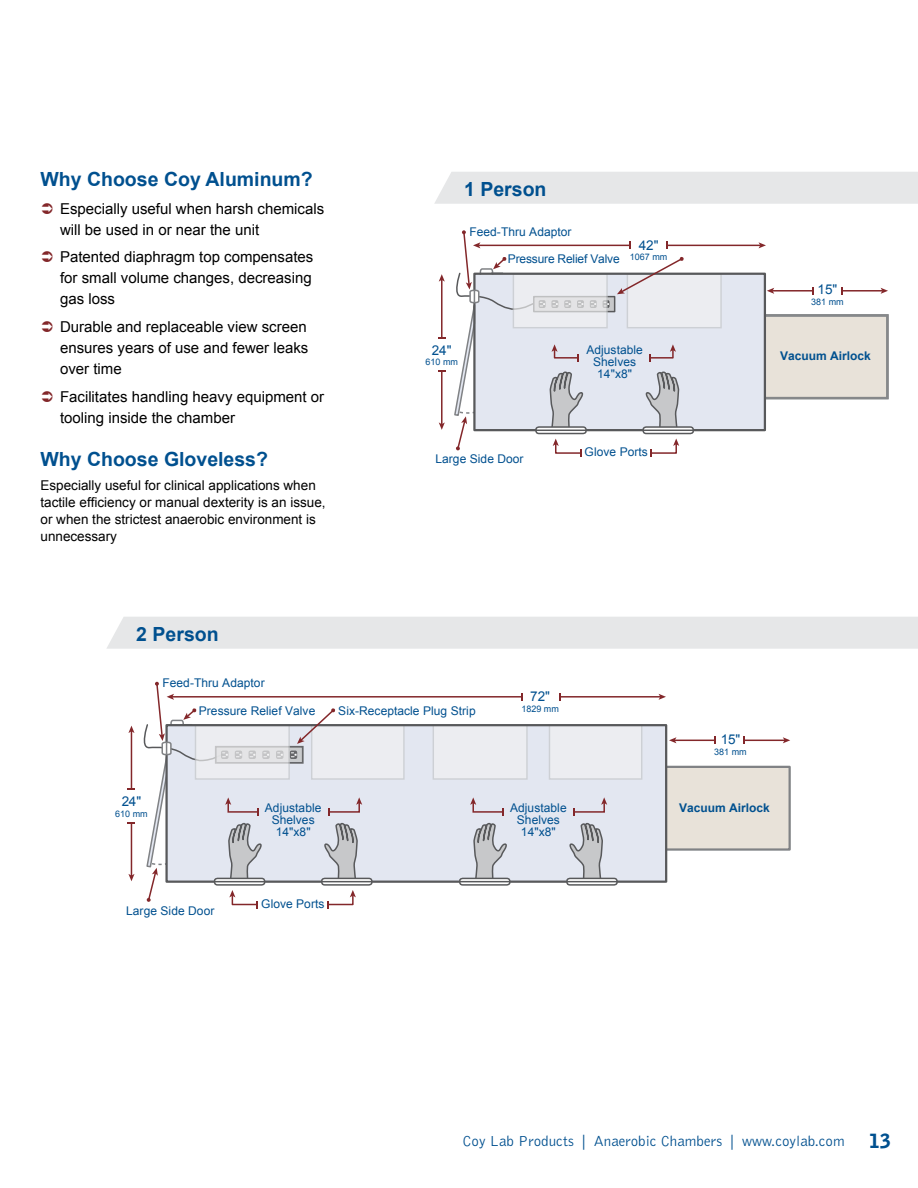
<style>
.page{position:relative;width:918px;height:1188px;background:#fff}
.page>*{position:absolute;margin:0;border:0;box-sizing:border-box;transform-origin:0 0}
.t1{font:700 19.5px "Arial";color:#00508f}
.t2{font:900 19.5px "Bell Gothic";color:#00508f}
.t3{font:15px/21px "Arial";color:#000}
.t4{font:300 15px "Bell Gothic";color:#00508f}
.t5{font:13.5px/17.2px "Arial";color:#000}
.t6{font:13.5px "Arial";letter-spacing:-.01em;color:#00508f}
.t7{font:12px/12px "Arial";letter-spacing:.005em;color:#00508f;text-align:center}
.t8{font:700 12px "Arial";color:#00508f}
.t9{font:12px "Arial";letter-spacing:-.015em;color:#00508f}
.t10{font:9px "Arial";color:#00508f}
</style>
<div class="page">
<div style="left:434px;top:172px;width:484px;height:32px;background:#e6e7e8"></div>
<div style="left:107px;top:617px;width:811px;height:32px;background:#e6e7e8"></div>
<div style="left:763px;top:315px;width:124px;height:83px;background:#e8e2d9"></div>
<div style="left:762px;top:314px;width:127px;height:85px;border:2px solid #86888a"></div>
<div style="left:474px;top:274px;width:291px;height:156px;background:#e3e7f1"></div>
<hr style="left:478px;top:245px;width:152px;height:1px;background:#83272a">
<hr style="left:667px;top:245px;width:94px;height:1px;background:#83272a">
<svg style="left:759px;top:242px;width:7px;height:6px"></svg>
<svg style="left:608px;top:299px;width:4px;height:10px"></svg>
<div style="left:533px;top:296px;width:82px;height:16px;border:2px solid #58595b"></div>
<div style="left:627px;top:274px;width:94px;height:54px;background:#f1f1f2"></div>
<div style="left:627px;top:273px;width:95px;height:55px;border:1px solid #c4c6c8"></div>
<hr style="left:772px;top:290px;width:41px;height:2px;background:#83272a">
<svg style="left:767px;top:288px;width:7px;height:6px"></svg>
<svg style="left:812px;top:287px;width:2px;height:7px"></svg>
<hr style="left:842px;top:290px;width:41px;height:2px;background:#83272a">
<svg style="left:881px;top:288px;width:7px;height:6px"></svg>
<hr style="left:441px;top:371px;width:2px;height:54px;background:#83272a">
<svg style="left:439px;top:422px;width:6px;height:8px"></svg>
<hr style="left:441px;top:279px;width:2px;height:59px;background:#83272a">
<svg style="left:439px;top:274px;width:6px;height:8px"></svg>
<svg style="left:596px;top:296px;width:10px;height:17px"></svg>
<div style="left:513px;top:273px;width:95px;height:55px;border:1px solid #c4c6c8"></div>
<div style="left:473px;top:273px;width:293px;height:158px;border:2px solid #58595b"></div>
<svg style="left:649px;top:344px;width:27px;height:17px"></svg>
<svg style="left:642px;top:371px;width:53px;height:86px"></svg>
<hr style="left:643px;top:430px;width:50px;height:1px;background:#58595b">
<svg style="left:617px;top:257px;width:67px;height:37px"></svg>
<svg style="left:454px;top:230px;width:142px;height:227px"></svg>
<div style="left:665px;top:767px;width:125px;height:83px;background:#e8e2d9"></div>
<div style="left:664px;top:766px;width:127px;height:85px;border:2px solid #808285"></div>
<div style="left:167px;top:725px;width:499px;height:157px;background:#e3e7f1"></div>
<hr style="left:172px;top:696px;width:350px;height:2px;background:#83272a">
<hr style="left:560px;top:696px;width:101px;height:2px;background:#83272a">
<svg style="left:659px;top:694px;width:7px;height:6px"></svg>
<svg style="left:470px;top:797px;width:34px;height:19px"></svg>
<svg style="left:290px;top:749px;width:11px;height:12px"></svg>
<div style="left:215px;top:746px;width:89px;height:18px;border:2px solid #58595b"></div>
<svg style="left:290px;top:751px;width:7px;height:8px"></svg>
<svg style="left:291px;top:752px;width:6px;height:5px"></svg>
<hr style="left:674px;top:740px;width:41px;height:1px;background:#83272a">
<svg style="left:669px;top:737px;width:7px;height:6px"></svg>
<hr style="left:744px;top:740px;width:41px;height:1px;background:#83272a">
<svg style="left:783px;top:737px;width:7px;height:6px"></svg>
<svg style="left:269px;top:746px;width:19px;height:18px"></svg>
<div style="left:195px;top:724px;width:95px;height:56px;border:1px solid #c4c6c8"></div>
<div style="left:433px;top:725px;width:94px;height:54px;background:#f1f1f2"></div>
<div style="left:433px;top:724px;width:95px;height:56px;border:1px solid #c4c6c8"></div>
<div style="left:312px;top:725px;width:92px;height:54px;background:#f1f1f2"></div>
<div style="left:311px;top:724px;width:94px;height:56px;border:1px solid #c4c6c8"></div>
<div style="left:549px;top:725px;width:93px;height:54px;background:#f1f1f2"></div>
<div style="left:549px;top:724px;width:93px;height:56px;border:1px solid #c4c6c8"></div>
<div style="left:165px;top:724px;width:502px;height:159px;border:2px solid #58595b"></div>
<svg style="left:297px;top:708px;width:38px;height:36px"></svg>
<svg style="left:128px;top:682px;width:141px;height:226px"></svg>
<hr style="left:215px;top:881px;width:50px;height:1px;background:#58595b">
<svg style="left:320px;top:797px;width:53px;height:111px"></svg>
<hr style="left:322px;top:881px;width:50px;height:1px;background:#58595b">
<svg style="left:458px;top:823px;width:53px;height:63px"></svg>
<hr style="left:460px;top:881px;width:50px;height:1px;background:#58595b">
<svg style="left:566px;top:797px;width:52px;height:89px"></svg>
<hr style="left:567px;top:881px;width:50px;height:1px;background:#58595b">
<h1 class="t1" style="left:40px;top:166px;width:274px">Why Choose Coy Aluminum?</h1>
<p class="t3" style="left:60px;top:198px;width:266px">Especially useful when harsh chemicals will be used in or near the unit</p>
<p class="t3" style="left:60px;top:247px;width:255px;text-align:justify">Patented diaphragm top compensates for small volume changes, decreasing gas loss</p>
<p class="t3" style="left:60px;top:317px;width:250px;text-align:justify">Durable and replaceable view screen ensures years of use and fewer leaks over time</p>
<p class="t3" style="left:60px;top:386px;width:266px">Facilitates handling heavy equipment or tooling inside the chamber</p>
<h1 class="t1" style="left:40px;top:446px;width:229px">Why Choose Gloveless?</h1>
<p class="t5" style="left:40px;top:476px;width:287px">Especially useful for clinical applications when tactile efficiency or manual dexterity is an issue, or when the strictest anaerobic environment is unnecessary</p>
<h1 class="t1" style="left:464px;top:176px;width:84px">1 Person</h1>
<p class="t7" style="left:469px;top:226px;width:104px">Feed-Thru Adaptor</p>
<p class="t9" style="left:508px;top:251px;width:113px">Pressure Relief Valve</p>
<p class="t6" style="left:639px;top:236px;width:21px">42"</p>
<p class="t10" style="left:630px;top:251px;width:39px">1067 mm</p>
<p class="t6" style="left:432px;top:341px;width:21px">24"</p>
<p class="t10" style="left:426px;top:356px;width:34px">610 mm</p>
<p class="t7" style="left:586px;top:344px;width:58px">Adjustable<br>Shelves<br>14"x8"</p>
<p class="t7" style="left:435px;top:453px;width:90px">Large Side Door</p>
<p class="t7" style="left:585px;top:446px;width:65px">Glove Ports</p>
<p class="t6" style="left:818px;top:281px;width:21px">15"</p>
<p class="t10" style="left:811px;top:296px;width:34px">381 mm</p>
<p class="t8" style="left:780px;top:348px;width:92px">Vacuum Airlock</p>
<h1 class="t1" style="left:136px;top:621px;width:84px">2 Person</h1>
<p class="t7" style="left:163px;top:677px;width:104px">Feed-Thru Adaptor</p>
<p class="t6" style="left:530px;top:688px;width:21px">72"</p>
<p class="t6" style="left:122px;top:793px;width:21px">24"</p>
<p class="t10" style="left:115px;top:808px;width:34px">610 mm</p>
<p class="t7" style="left:199px;top:705px;width:118px">Pressure Relief Valve</p>
<p class="t10" style="left:521px;top:703px;width:39px">1829 mm</p>
<p class="t7" style="left:338px;top:705px;width:139px">Six-Receptacle Plug Strip</p>
<p class="t7" style="left:265px;top:802px;width:58px">Adjustable<br>Shelves<br>14"x8"</p>
<p class="t7" style="left:510px;top:802px;width:58px">Adjustable<br>Shelves<br>14"x8"</p>
<p class="t7" style="left:126px;top:905px;width:90px">Large Side Door</p>
<p class="t7" style="left:261px;top:898px;width:65px">Glove Ports</p>
<p class="t6" style="left:721px;top:731px;width:21px">15"</p>
<p class="t10" style="left:714px;top:746px;width:34px">381 mm</p>
<p class="t8" style="left:679px;top:800px;width:92px">Vacuum Airlock</p>
<p class="t4" style="left:462px;top:1133px;width:384px">Coy Lab Products | Anaerobic Chambers | www.coylab.com</p>
<h1 class="t2" style="left:869px;top:1129px;width:23px">13</h1>
</div>
